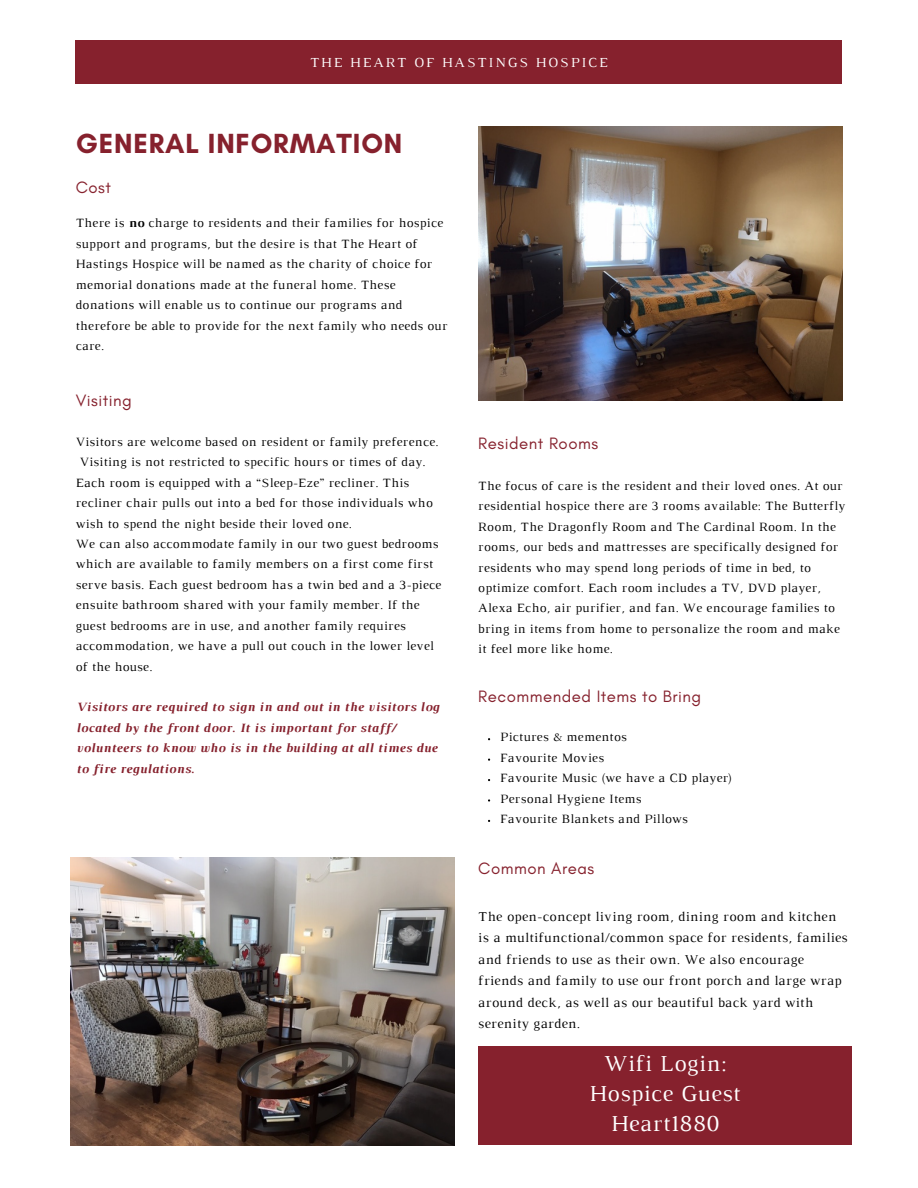
<style>
.page{position:relative;width:918px;height:1188px;background:#fff}
.page>*{position:absolute;margin:0;border:0;box-sizing:border-box;transform-origin:0 0}
.t1{font:700 28.2px "Glacial Indifference";letter-spacing:.03em;color:#86212d}
.t2{font:23.25px "Luthier";letter-spacing:.03em;color:#fff}
.t3{font:16.8px "Glacial Indifference";letter-spacing:.03em;color:#86212d}
.t4{font:14.1px "Luthier";letter-spacing:.14em;color:#fff}
.t5{font:13.8px/21.5px "Luthier";letter-spacing:.03em;color:#000}
.t6{font:12.9px/20.4px "Luthier";letter-spacing:.03em;color:#000}
.t7{font:italic 700 12.9px/20.4px "Luthier";letter-spacing:.03em;color:#86212d}
.s1{font-weight:700}
</style>
<div class="page">
<div style="left:76px;top:41px;width:766px;height:43px;background:#86212d"></div>
<img style="left:71px;top:858px;width:383px;height:288px">
<img style="left:478px;top:127px;width:365px;height:273px">
<div style="left:478px;top:1046px;width:374px;height:99px;background:#86212d"></div>
<p class="t4" style="left:310px;top:57px;width:299px">THE HEART OF HASTINGS HOSPICE</p>
<p class="t1" style="left:76px;top:126px;width:328px">GENERAL INFORMATION</p>
<p class="t3" style="left:76px;top:177px;width:37px">Cost</p>
<p class="t6" style="left:76px;top:214px;width:373px">There is <span class="s1">no</span> charge to residents and their families for hospice support and programs, but the desire is that The Heart of Hastings Hospice will be named as the charity of choice for memorial donations made at the funeral home. These donations will enable us to continue our programs and therefore be able to provide for the next family who needs our care.</p>
<p class="t3" style="left:76px;top:390px;width:58px">Visiting</p>
<p class="t6" style="left:80px;top:432px;width:360px;text-indent:-4px">Visitors are welcome based on resident or family preference.<br>Visiting is not restricted to specific hours or times of day.</p>
<p class="t6" style="left:76px;top:473px;width:358px">Each room is equipped with a “Sleep-Eze” recliner. This recliner chair pulls out into a bed for those individuals who wish to spend the night beside their loved one.</p>
<p class="t6" style="left:76px;top:535px;width:367px">We can also accommodate family in our two guest bedrooms which are available to family members on a first come first serve basis. Each guest bedroom has a twin bed and a 3-piece ensuite bathroom shared with your family member. If the guest bedrooms are in use, and another family requires accommodation, we have a pull out couch in the lower level of the house.</p>
<p class="t7" style="left:76px;top:698px;width:365px">Visitors are required to sign in and out in the visitors log located by the front door. It is important for staff/ volunteers to know who is in the building at all times due to fire regulations.</p>
<p class="t3" style="left:478px;top:433px;width:121px">Resident Rooms</p>
<p class="t6" style="left:478px;top:476px;width:368px">The focus of care is the resident and their loved ones. At our residential hospice there are 3 rooms available: The Butterfly Room, The Dragonfly Room and The Cardinal Room. In the rooms, our beds and mattresses are specifically designed for residents who may spend long periods of time in bed, to optimize comfort. Each room includes a TV, DVD player, Alexa Echo, air purifier, and fan. We encourage families to bring in items from home to personalize the room and make it feel more like home.</p>
<p class="t3" style="left:478px;top:686px;width:224px">Recommended Items to Bring</p>
<p class="t6" style="left:500px;top:728px;width:128px">Pictures &amp; mementos</p>
<p class="t6" style="left:500px;top:748px;width:105px">Favourite Movies</p>
<p class="t6" style="left:500px;top:769px;width:234px">Favourite Music (we have a CD player)</p>
<p class="t6" style="left:500px;top:789px;width:143px">Personal Hygiene Items</p>
<p class="t6" style="left:500px;top:810px;width:189px">Favourite Blankets and Pillows</p>
<p class="t3" style="left:478px;top:858px;width:117px">Common Areas</p>
<p class="t5" style="left:478px;top:907px;width:371px">The open-concept living room, dining room and kitchen is a multifunctional/common space for residents, families and friends to use as their own. We also encourage friends and family to use our front porch and large wrap around deck, as well as our beautiful back yard with serenity garden.</p>
<p class="t2" style="left:604px;top:1055px;width:124px">Wifi Login:</p>
<p class="t2" style="left:590px;top:1085px;width:152px">Hospice Guest</p>
<p class="t2" style="left:611px;top:1115px;width:110px">Heart1880</p>
</div>
